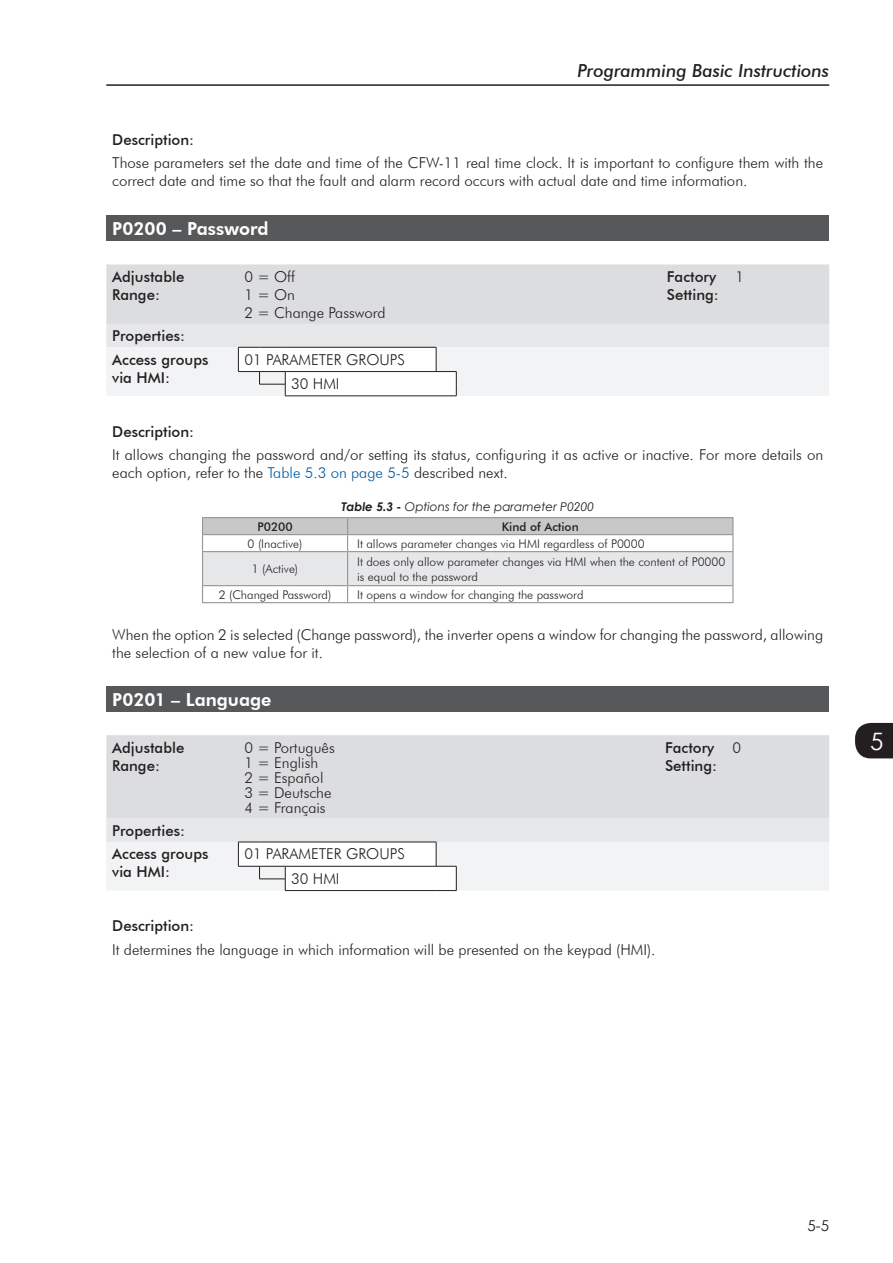
<style>
.page{position:relative;width:893px;height:1263px;background:#fff}
.page>*{position:absolute;margin:0;border:0;box-sizing:border-box;transform-origin:0 0}
.t1{font:24px "Century Gothic";color:#fff}
.t2{font:italic 500 18px "Futura BT";color:#231f20}
._200_a_299_copy{font:800 18px "Futura BT";color:#fff}
.Parametros{font:300 15px/18px "Futura BT";color:#231f20}
.Parametros-2{font:500 15px/18px "Futura BT";color:#231f20}
.t3{font:15px "Century Gothic";color:#231f20}
.Tabelas{font:300 12px/15px "Futura BT";color:#231f20}
.t4{font:italic 12px "Century Gothic";color:#231f20}
.Tabelas-2{font:500 12px "Futura BT";color:#231f20}
.s1{color:#015ca3}
.s2{font-weight:700}
</style>
<div class="page">
<hr style="left:106px;top:84px;width:723px;height:2px;background:#231f20">
<svg style="left:855px;top:723px;width:38px;height:35px"></svg>
<div style="left:106px;top:215px;width:723px;height:26px;background:#57585a"></div>
<svg style="left:106px;top:264px;width:723px;height:133px"></svg>
<hr style="left:202px;top:517px;width:146px;height:1px;background:#939598">
<hr style="left:348px;top:517px;width:385px;height:1px;background:#939598">
<svg style="left:202px;top:518px;width:531px;height:84px"></svg>
<hr style="left:202px;top:602px;width:146px;height:1px;background:#939598">
<hr style="left:348px;top:602px;width:385px;height:1px;background:#939598">
<div style="left:106px;top:686px;width:723px;height:26px;background:#57585a"></div>
<div style="left:106px;top:735px;width:723px;height:83px;background:#dcdddf"></div>
<svg style="left:106px;top:818px;width:723px;height:73px"></svg>
<p class="t2" style="left:577px;top:60px;width:253px">Programming Basic Instructions</p>
<p class="Parametros-2" style="left:112px;top:131px;width:83px">Description:</p>
<p class="Parametros" style="left:112px;top:154px;width:712px">Those parameters set the date and time of the CFW-11 real time clock. It is important to configure them with the correct date and time so that the fault and alarm record occurs with actual date and time information.</p>
<p class="_200_a_299_copy" style="left:112px;top:217px;width:158px">P0200 – Password</p>
<p class="Parametros-2" style="left:112px;top:267px;width:74px">Adjustable</p>
<p class="Parametros-2" style="left:112px;top:285px;width:49px">Range:</p>
<p class="Parametros" style="left:244px;top:267px;width:52px">0 = Off</p>
<p class="Parametros" style="left:244px;top:285px;width:52px">1 = On</p>
<p class="Parametros" style="left:244px;top:303px;width:143px">2 = Change Password</p>
<p class="Parametros-2" style="left:667px;top:267px;width:54px">Factory<br>Setting:</p>
<p class="Parametros" style="left:735px;top:267px;width:10px">1</p>
<p class="Parametros-2" style="left:112px;top:327px;width:74px">Properties:</p>
<p class="Parametros-2" style="left:112px;top:350px;width:98px">Access groups</p>
<p class="Parametros-2" style="left:112px;top:368px;width:59px">via HMI:</p>
<p class="Parametros" style="left:244px;top:350px;width:162px">01 PARAMETER GROUPS</p>
<p class="Parametros" style="left:291px;top:374px;width:50px">30 HMI</p>
<p class="Parametros-2" style="left:112px;top:422px;width:83px">Description:</p>
<p class="Parametros" style="left:112px;top:446px;width:712px">It allows changing the password and/or setting its status, configuring it as active or inactive. For more details on each option, refer to the <span class="s1">Table 5.3 on page 5-5</span> described next.</p>
<p class="t4" style="left:342px;top:498px;width:254px"><span class="s2">Table 5.3 -</span> Options for the parameter P0200</p>
<p class="Tabelas-2" style="left:257px;top:519px;width:37px">P0200</p>
<p class="Tabelas-2" style="left:502px;top:519px;width:78px">Kind of Action</p>
<p class="Tabelas" style="left:248px;top:536px;width:56px">0 (Inactive)</p>
<p class="Tabelas" style="left:357px;top:536px;width:289px">It allows parameter changes via HMI regardless of P0000</p>
<p class="Tabelas" style="left:252px;top:561px;width:48px">1 (Active)</p>
<p class="Tabelas" style="left:357px;top:554px;width:370px">It does only allow parameter changes via HMI when the content of P0000 is equal to the password</p>
<p class="Tabelas" style="left:219px;top:587px;width:114px">2 (Changed Password)</p>
<p class="Tabelas" style="left:357px;top:587px;width:228px">It opens a window for changing the password</p>
<p class="Parametros" style="left:112px;top:625px;width:712px">When the option 2 is selected (Change password), the inverter opens a window for changing the password, allowing the selection of a new value for it.</p>
<p class="_200_a_299_copy" style="left:112px;top:688px;width:161px">P0201 – Language</p>
<p class="Parametros-2" style="left:112px;top:738px;width:74px">Adjustable</p>
<p class="Parametros-2" style="left:112px;top:756px;width:49px">Range:</p>
<p class="Parametros" style="left:244px;top:738px;width:92px">0 = Português</p>
<p class="Parametros" style="left:244px;top:753px;width:75px">1 = English</p>
<p class="Parametros" style="left:244px;top:768px;width:81px">2 = Español</p>
<p class="Parametros" style="left:244px;top:783px;width:89px">3 = Deutsche</p>
<p class="Parametros" style="left:244px;top:798px;width:83px">4 = Français</p>
<p class="Parametros-2" style="left:665px;top:738px;width:54px">Factory<br>Setting:</p>
<p class="Parametros" style="left:733px;top:738px;width:10px">0</p>
<p class="Parametros-2" style="left:112px;top:821px;width:74px">Properties:</p>
<p class="Parametros-2" style="left:112px;top:845px;width:98px">Access groups</p>
<p class="Parametros-2" style="left:112px;top:863px;width:59px">via HMI:</p>
<p class="Parametros" style="left:244px;top:845px;width:162px">01 PARAMETER GROUPS</p>
<p class="Parametros" style="left:291px;top:869px;width:50px">30 HMI</p>
<p class="Parametros-2" style="left:112px;top:917px;width:83px">Description:</p>
<p class="Parametros" style="left:112px;top:940px;width:545px">It determines the language in which information will be presented on the keypad (HMI).</p>
<h1 class="t1" style="left:870px;top:725px;width:15px">5</h1>
<p class="t3" style="left:808px;top:1215px;width:23px">5-5</p>
</div>
